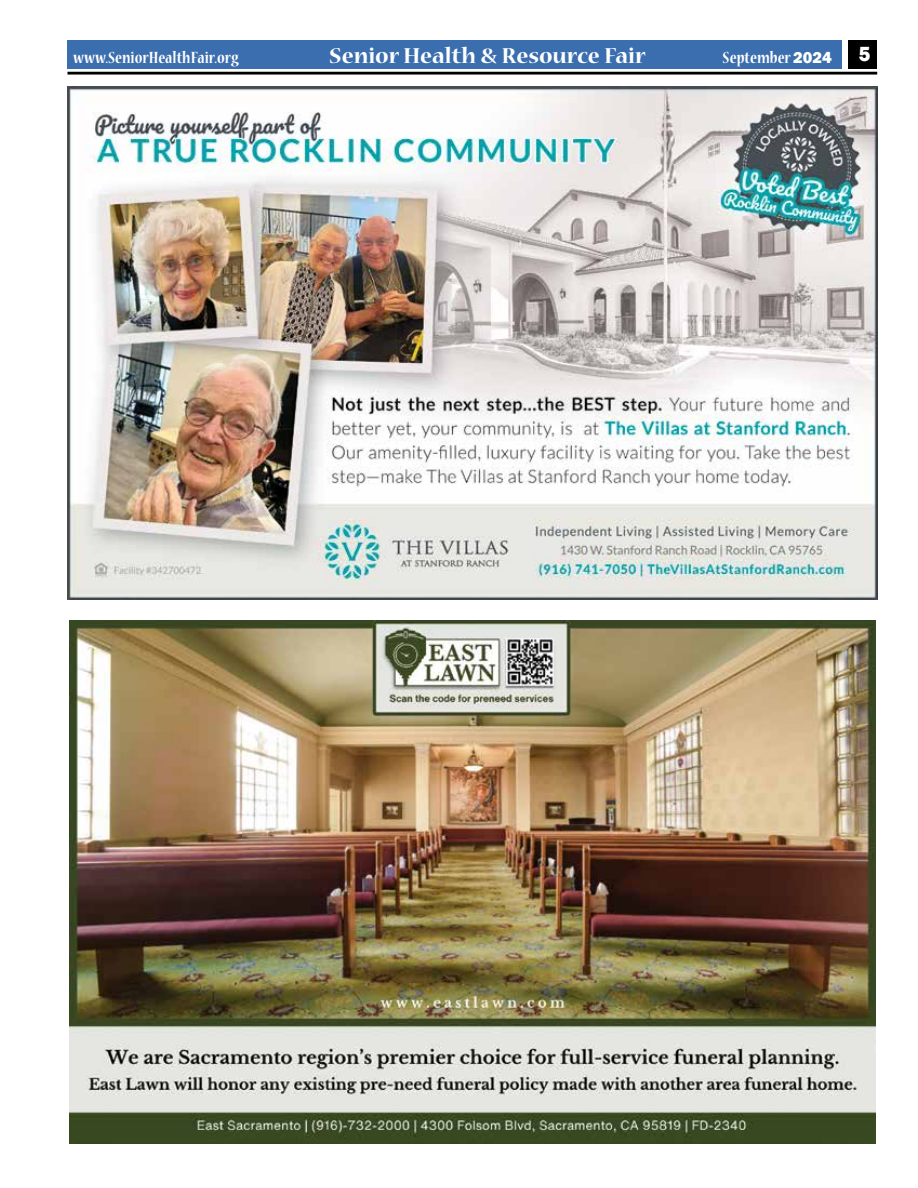
<style>
.page{position:relative;width:918px;height:1188px;background:#fff}
.page>*{position:absolute;margin:0;border:0;box-sizing:border-box;transform-origin:0 0}
.t1{font:700 24px "Nueva Std";color:#fff}
.t2{font:800 21px "Franklin Gothic";color:#fff;scale:.93 1}
.t3{font:700 condensed 18px "Nueva Std";color:#fff}
.s1{font-family:"Franklin Gothic";font-weight:800;font-stretch:normal;font-size:16.5px}
</style>
<div class="page">
<div style="left:68px;top:40px;width:774px;height:29px;background:#3b6eae"></div>
<hr style="left:68px;top:72px;width:809px;height:3px;background:#000">
<div style="left:848px;top:40px;width:29px;height:29px;background:#000"></div>
<img style="left:68px;top:86px;width:810px;height:513px">
<img style="left:70px;top:620px;width:805px;height:524px">
<p class="t3" style="left:73px;top:50px;width:167px">www.SeniorHealthFair.org</p>
<h1 class="t1" style="left:329px;top:45px;width:318px">Senior Health &amp; Resource Fair</h1>
<p class="t3" style="left:723px;top:50px;width:111px">September <span class="s1">2024</span></p>
<p class="t2" style="left:859px;top:41px;width:14px">5</p>
</div>
